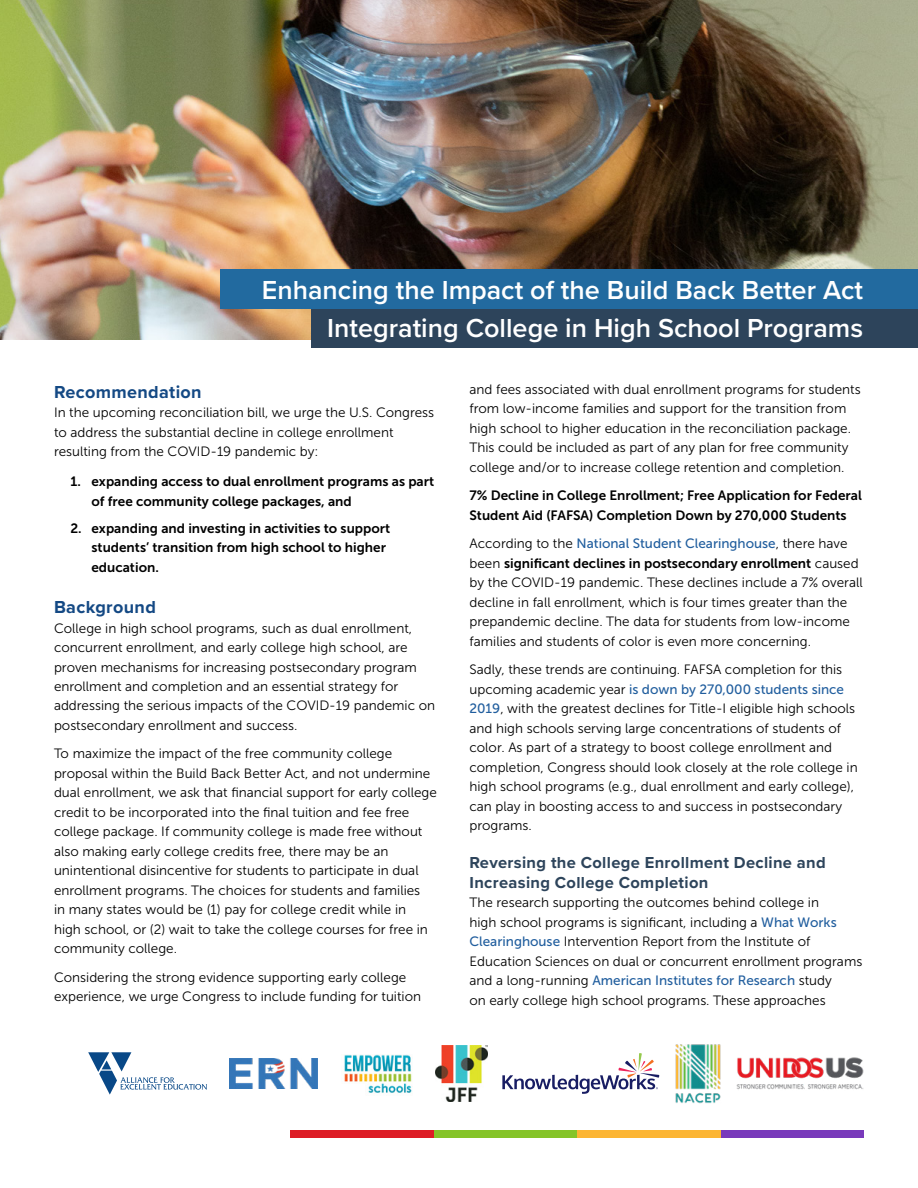
<style>
.page{position:relative;width:918px;height:1188px;background:#fff}
.page>*{position:absolute;margin:0;border:0;box-sizing:border-box;transform-origin:0 0}
.t1{font:600 27px/37.5px "Proxima Nova";color:#fff;text-align:right}
.t2{font:700 18px "Proxima Nova";letter-spacing:.02em;color:#144984}
.t3{font:700 16.5px/19.8px "Proxima Nova";letter-spacing:.02em;color:#2d445b}
.t4{font:13.5px/19.5px "Museo Sans 300";color:#000}
.t5{font:13.5px/19.5px "Museo Sans 700";color:#000}
.t6{font:13.5px "Museo Sans 500";color:#215e9e}
.s1{font-family:"Museo Sans 300";color:#000}
.s2{font-family:"Museo Sans 300"}
.s3{font-family:"Museo Sans 500";color:#215e9e}
</style>
<div class="page">
<img style="left:0;top:0;width:918px;height:340px">
<div style="left:311px;top:309px;width:607px;height:39px;background:#2d445b"></div>
<div style="left:220px;top:269px;width:698px;height:40px;background:#226a9f"></div>
<div style="left:720px;top:1130px;width:144px;height:8px;background:#793abb"></div>
<div style="left:577px;top:1130px;width:143px;height:8px;background:#fcb533"></div>
<div style="left:433px;top:1130px;width:144px;height:8px;background:#85c428"></div>
<div style="left:290px;top:1130px;width:143px;height:8px;background:#dd1d26"></div>
<svg style="left:88px;top:1052px;width:119px;height:43px"></svg>
<img style="left:230px;top:1058px;width:87px;height:31px">
<img style="left:435px;top:1046px;width:52px;height:55px">
<svg style="left:502px;top:1053px;width:157px;height:41px"></svg>
<img style="left:675px;top:1044px;width:46px;height:59px">
<img style="left:344px;top:1054px;width:68px;height:42px">
<img style="left:736px;top:1057px;width:128px;height:33px">
<h1 class="t1" style="left:262px;top:271px;width:603px">Enhancing the Impact of the Build Back Better Act<br>Integrating College in High School Programs</h1>
<h2 class="t2" style="left:54px;top:378px;width:149px">Recommendation</h2>
<p class="t4" style="left:54px;top:403px;width:382px">In the upcoming reconciliation bill, we urge the U.S. Congress to address the substantial decline in college enrollment resulting from the COVID-19 pandemic by:</p>
<p class="t5" style="left:92px;top:472px;width:344px;text-indent:-21px">1. expanding access to dual enrollment programs as part of free community college packages, and</p>
<p class="t5" style="left:92px;top:518px;width:300px;text-indent:-21px">2. expanding and investing in activities to support students’ transition from high school to higher education.</p>
<h2 class="t2" style="left:54px;top:594px;width:103px">Background</h2>
<p class="t4" style="left:54px;top:618px;width:383px">College in high school programs, such as dual enrollment, concurrent enrollment, and early college high school, are proven mechanisms for increasing postsecondary program enrollment and completion and an essential strategy for addressing the serious impacts of the COVID-19 pandemic on postsecondary enrollment and success.</p>
<p class="t4" style="left:54px;top:744px;width:384px">To maximize the impact of the free community college proposal within the Build Back Better Act, and not undermine dual enrollment, we ask that financial support for early college credit to be incorporated into the final tuition and fee free college package. If community college is made free without also making early college credits free, there may be an unintentional disincentive for students to participate in dual enrollment programs. The choices for students and families<br>in many states would be (1) pay for college credit while in<br>high school, or (2) wait to take the college courses for free in community college.</p>
<p class="t4" style="left:54px;top:968px;width:369px">Considering the strong evidence supporting early college experience, we urge Congress to include funding for tuition</p>
<p class="t4" style="left:470px;top:379px;width:393px">and fees associated with dual enrollment programs for students from low-income families and support for the transition from high school to higher education in the reconciliation package.<br>This could be included as part of any plan for free community college and/or to increase college retention and completion.</p>
<p class="t5" style="left:470px;top:486px;width:394px">7% Decline in College Enrollment; Free Application for Federal<br>Student Aid (FAFSA) Completion Down by 270,000 Students</p>
<p class="t6" style="left:470px;top:536px;width:379px"><span class="s1">According to the</span> National Student Clearinghouse<span class="s1">, there have</span></p>
<p class="t5" style="left:470px;top:553px;width:391px"><span class="s2">been</span> significant declines in postsecondary enrollment <span class="s2">caused</span></p>
<p class="t4" style="left:470px;top:573px;width:395px">by the COVID-19 pandemic. These declines include a 7% overall decline in fall enrollment, which is four times greater than the prepandemic decline. The data for students from low-income families and students of color is even more concerning.</p>
<p class="t4" style="left:470px;top:660px;width:374px">Sadly, these trends are continuing. FAFSA completion for this</p>
<p class="t6" style="left:470px;top:682px;width:376px"><span class="s1">upcoming academic year</span> is down by 270,000 students since</p>
<p class="t4" style="left:470px;top:699px;width:390px"><span class="s3">2019</span>, with the greatest declines for Title-I eligible high schools and high schools serving large concentrations of students of color. As part of a strategy to boost college enrollment and completion, Congress should look closely at the role college in high school programs (e.g., dual enrollment and early college), can play in boosting access to and success in postsecondary programs.</p>
<p class="t3" style="left:470px;top:852px;width:358px">Reversing the College Enrollment Decline and<br>Increasing College Completion</p>
<p class="t4" style="left:470px;top:893px;width:394px">The research supporting the outcomes behind college in<br>high school programs is significant, including a <span class="s3">What Works Clearinghouse</span> Intervention Report from the Institute of Education Sciences on dual or concurrent enrollment programs</p>
<p class="t6" style="left:470px;top:973px;width:364px"><span class="s1">and a long-running</span> American Institutes for Research <span class="s1">study</span></p>
<p class="t4" style="left:470px;top:991px;width:358px">on early college high school programs. These approaches</p>
</div>
